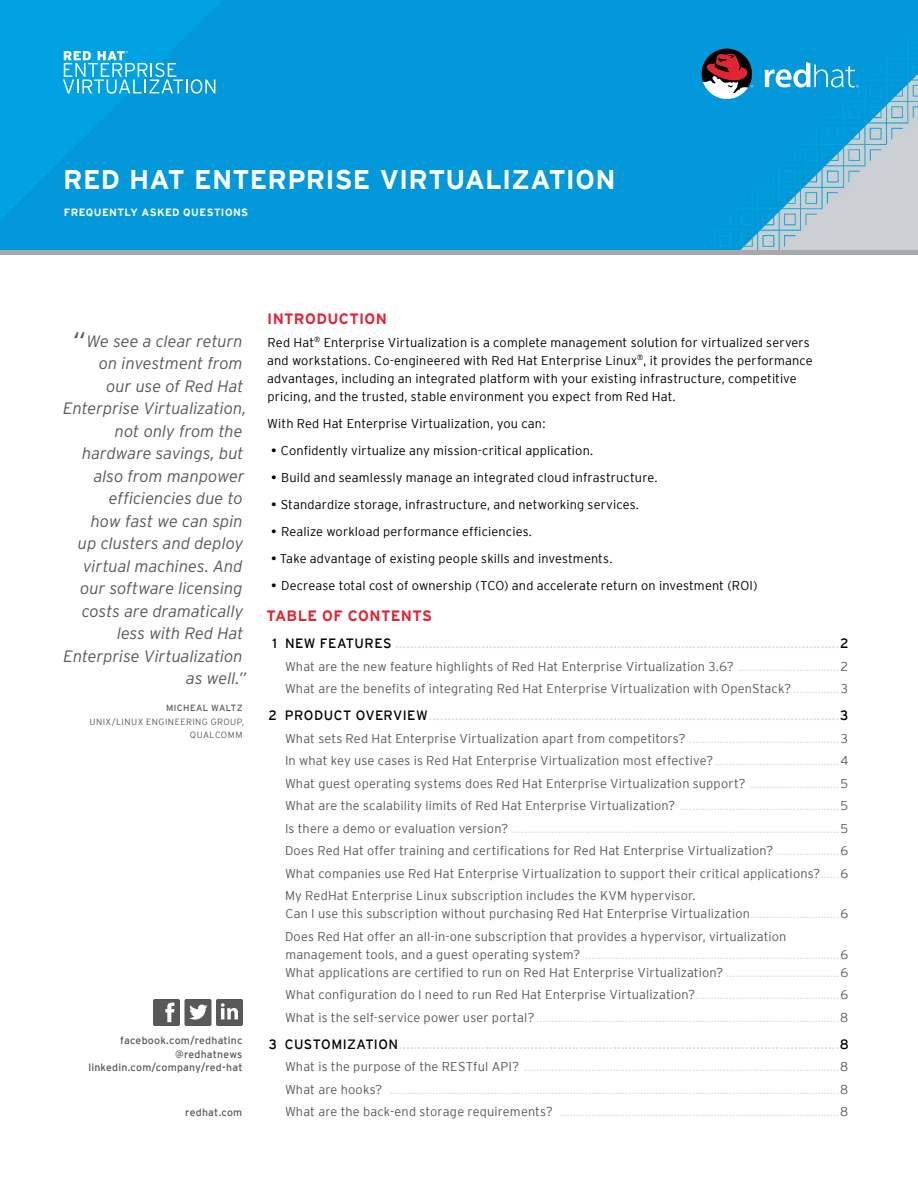
<style>
.page{position:relative;width:918px;height:1188px;background:#fff}
.page>*{position:absolute;margin:0;border:0;box-sizing:border-box;transform-origin:0 0}
.t1{font:700 27px "Interstate";letter-spacing:.01em;color:#fff}
.t2{font:italic 300 16.5px/22.5px "Interstate";letter-spacing:-.005em;color:#58595b;text-align:right}
.t3{font:700 15px "Interstate";letter-spacing:.025em;color:#e22434}
.t4{font:13.5px "Interstate";letter-spacing:.03em;color:#dcddde}
.t5{font:300 12.75px/22.5px "Interstate";letter-spacing:.01em;color:#58595b}
.t6{font:300 12.75px/22.5px "Interstate";letter-spacing:.01em;color:#dcddde}
.t7{font:300 12.75px/18px "Interstate";letter-spacing:.01em;color:#000}
.t8{font:10.5px/13.5px "Interstate";letter-spacing:.02em;color:#58595b;text-align:right}
.t9{font:700 10.5px "Interstate";letter-spacing:.04em;color:#fff}
.t10{font:300 9px/13.5px "Interstate";letter-spacing:.055em;color:#58595b;text-align:right}
.t11{font:9px "Interstate";letter-spacing:.045em;color:#58595b}
.s1{font-size:27px}
.s2{font-weight:400}
.s3{color:#000}
.s4{color:#dcddde}
.s5{color:#58595b}
</style>
<div class="page">
<img style="left:0;top:0;width:918px;height:250px">
<svg style="left:153px;top:999px;width:90px;height:27px"></svg>
<svg style="left:765px;top:62px;width:94px;height:25px"></svg>
<svg style="left:702px;top:49px;width:51px;height:50px"></svg>
<svg style="left:63px;top:51px;width:152px;height:43px"></svg>
<div style="left:0;top:250px;width:918px;height:5px;background:#a7a9ac"></div>
<h1 class="t1" style="left:63px;top:164px;width:554px">RED HAT ENTERPRISE VIRTUALIZATION</h1>
<p class="t9" style="left:64px;top:206px;width:186px">FREQUENTLY ASKED QUESTIONS</p>
<p class="t2" style="left:63px;top:329px;width:185px"><span class="s1">“</span>We see a clear return on investment from<br>our use of Red Hat<br>Enterprise Virtualization, not only from the hardware savings, but also from manpower efficiencies due to<br>how fast we can spin<br>up clusters and deploy virtual machines. And our software licensing costs are dramatically less with Red Hat<br>Enterprise Virtualization as well.”</p>
<p class="t11" style="left:166px;top:703px;width:78px">MICHEAL WALTZ</p>
<p class="t10" style="left:89px;top:715px;width:156px">UNIX/LINUX ENGINEERING GROUP,<br>QUALCOMM</p>
<p class="t8" style="left:88px;top:1033px;width:156px">facebook.com/redhatinc @redhatnews linkedin.com/company/red-hat</p>
<p class="t8" style="left:185px;top:1105px;width:59px">redhat.com</p>
<p class="t3" style="left:267px;top:310px;width:121px">INTRODUCTION</p>
<p class="t7" style="left:267px;top:333px;width:547px">Red Hat<sup>®</sup> Enterprise Virtualization is a complete management solution for virtualized servers and workstations. Co-engineered with Red Hat Enterprise Linux<sup>®</sup>, it provides the performance advantages, including an integrated platform with your existing infrastructure, competitive pricing, and the trusted, stable environment you expect from Red Hat.</p>
<p class="t7" style="left:267px;top:414px;width:280px">With Red Hat Enterprise Virtualization, you can:</p>
<p class="t7" style="left:271px;top:441px;width:324px"><span class="s2">•</span> Confidently virtualize any mission-critical application.</p>
<p class="t7" style="left:271px;top:468px;width:388px"><span class="s2">•</span> Build and seamlessly manage an integrated cloud infrastructure.</p>
<p class="t7" style="left:271px;top:495px;width:370px"><span class="s2">•</span> Standardize storage, infrastructure, and networking services.</p>
<p class="t7" style="left:271px;top:522px;width:263px"><span class="s2">•</span> Realize workload performance efficiencies.</p>
<p class="t7" style="left:271px;top:549px;width:343px"><span class="s2">•</span> Take advantage of existing people skills and investments.</p>
<p class="t7" style="left:271px;top:576px;width:488px"><span class="s2">•</span> Decrease total cost of ownership (TCO) and accelerate return on investment (ROI)</p>
<p class="t3" style="left:266px;top:607px;width:167px">TABLE OF CONTENTS</p>
<p class="t4" style="left:273px;top:636px;width:578px"><span class="s3">1 NEW FEATURES</span> ......................................................................................................................<span class="s3">2</span></p>
<p class="t5" style="left:285px;top:655px;width:565px">What are the new feature highlights of Red Hat Enterprise Virtualization 3.6? <span class="s4">.................................</span>2<br>What are the benefits of integrating Red Hat Enterprise Virtualization with OpenStack? <span class="s4">...............</span>3</p>
<p class="t4" style="left:269px;top:708px;width:581px"><span class="s3">2 PRODUCT OVERVIEW</span>.............................................................................................................<span class="s3">3</span></p>
<p class="t5" style="left:285px;top:727px;width:565px;text-align:justify">What sets Red Hat Enterprise Virtualization apart from competitors?<span class="s4">..................................................</span>3<br>In what key use cases is Red Hat Enterprise Virtualization most effective?<span class="s4">.........................................</span>4<br>What guest operating systems does Red Hat Enterprise Virtualization support? <span class="s4">.............................</span>5<br>What are the scalability limits of Red Hat Enterprise Virtualization? <span class="s4">....................................................</span>5<br>Is there a demo or evaluation version? <span class="s4">...........................................................................................................</span>5<br>Does Red Hat offer training and certifications for Red Hat Enterprise Virtualization?<span class="s4">.....................</span>6<br>What companies use Red Hat Enterprise Virtualization to support their critical applications?<span class="s4">......</span>6<br>My RedHat Enterprise Linux subscription includes the KVM hypervisor.</p>
<p class="t5" style="left:285px;top:902px;width:565px">Can I use this subscription without purchasing Red Hat Enterprise Virtualization<span class="s4">.............................</span>6<br>Does Red Hat offer an all-in-one subscription that provides a hypervisor, virtualization</p>
<p class="t6" style="left:285px;top:945px;width:565px;line-height:18px"><span class="s5">management tools, and a guest operating system?</span>....................................................................................<span class="s5">6<br>What applications are certified to run on Red Hat Enterprise Virtualization?</span> .....................................<span class="s5">6</span></p>
<p class="t6" style="left:285px;top:983px;width:565px"><span class="s5">What configuration do I need to run Red Hat Enterprise Virtualization?</span>...............................................<span class="s5">6<br>What is the self-service power user portal?</span>...................................................................................................<span class="s5">8</span></p>
<p class="t4" style="left:269px;top:1036px;width:581px"><span class="s3">3 CUSTOMIZATION</span>.....................................................................................................................<span class="s3">8</span></p>
<p class="t6" style="left:285px;top:1055px;width:565px;text-align:justify"><span class="s5">What is the purpose of the RESTful API?</span> .......................................................................................................<span class="s5">8<br>What are hooks?</span> ...................................................................................................................................................<span class="s5">8<br>What are the back-end storage requirements?</span> ...........................................................................................<span class="s5">8</span></p>
</div>
